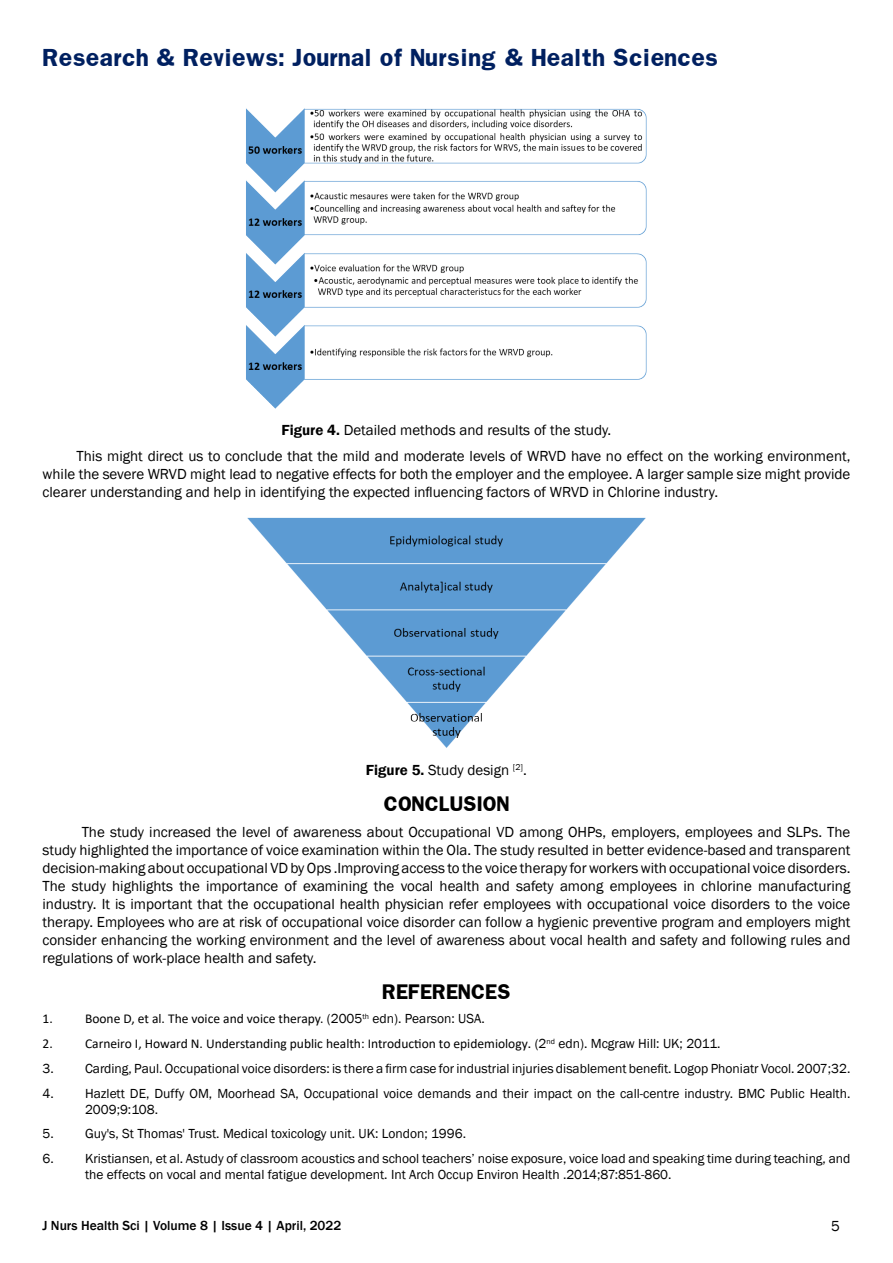
<style>
.page{position:relative;width:893px;height:1263px;background:#fff}
.page>*{position:absolute;margin:0;border:0;box-sizing:border-box;transform-origin:0 0}
.t1{font:700 21px "Franklin";color:#002060}
.t2{font:700 18px "Franklin";color:#000}
.t3{font:15px/18px "Franklin Gothic";color:#000}
.t4{font:13.5px/16.2px "Franklin Gothic";color:#000}
.t5{font:13.5px "Calibri";color:#000}
.t6{font:500 13.5px "Franklin Gothic";color:#000}
.s1{font-weight:600}
.s2{font-family:"Franklin Gothic"}
</style>
<div class="page">
<img style="left:246px;top:108px;width:401px;height:300px">
<img style="left:247px;top:517px;width:399px;height:231px">
<h1 class="t1" style="left:43px;top:43px;width:677px">Research &amp; Reviews: Journal of Nursing &amp; Health Sciences</h1>
<p class="t3" style="left:77px;top:417px;width:775px;line-height:26.5px;text-indent:205px"><span class="s1">Figure 4.</span> Detailed methods and results of the study.<br>This might direct us to conclude that the mild and moderate levels of WRVD have no effect on the working environment,</p>
<p class="t3" style="left:43px;top:465px;width:809px">while the severe WRVD might lead to negative effects for both the employer and the employee. A larger sample size might provide clearer understanding and help in identifying the expected influencing factors of WRVD in Chlorine industry.</p>
<p class="t3" style="left:366px;top:761px;width:162px"><span class="s1">Figure 5.</span> Study design <sup>[2]</sup>.</p>
<p class="t2" style="left:384px;top:791px;width:127px">CONCLUSION</p>
<p class="t3" style="left:43px;top:823px;width:809px;text-align:justify;text-indent:39px">The study increased the level of awareness about Occupational VD among OHPs, employers, employees and SLPs. The study highlighted the importance of voice examination within the Ola. The study resulted in better evidence-based and transparent decision-making about occupational VD by Ops .Improving access to the voice therapy for workers with occupational voice disorders.<br>The study highlights the importance of examining the vocal health and safety among employees in chlorine manufacturing industry. It is important that the occupational health physician refer employees with occupational voice disorders to the voice therapy. Employees who are at risk of occupational voice disorder can follow a hygienic preventive program and employers might consider enhancing the working environment and the level of awareness about vocal health and safety and following rules and regulations of work-place health and safety.</p>
<p class="t2" style="left:382px;top:979px;width:130px">REFERENCES</p>
<p class="t5" style="left:43px;top:1009px;width:444px">1. Boone D, et al. The voice and voice therapy. <span class="s2">(2005</span><sup>th</sup> <span class="s2">edn). Pearson: USA.</span></p>
<p class="t5" style="left:43px;top:1034px;width:680px">2. Carneiro I, Howard N. Understanding public health: Introduction to epidemiology<span class="s2">. (2</span><sup>nd</sup> <span class="s2">edn). Mcgraw Hill: UK; 2011.</span></p>
<p class="t4" style="left:43px;top:1060px;width:809px">3. Carding, Paul. Occupational voice disorders: is there a firm case for industrial injuries disablement benefit. Logop Phoniatr Vocol. 2007;32.</p>
<p class="t4" style="left:85px;top:1085px;width:767px;text-indent:-43px">4. Hazlett DE, Duffy OM, Moorhead SA, Occupational voice demands and their impact on the call-centre industry. BMC Public Health.<br>2009;9:108.</p>
<p class="t4" style="left:43px;top:1126px;width:425px">5. Guy's, St Thomas' Trust. Medical toxicology unit. UK: London; 1996.</p>
<p class="t4" style="left:85px;top:1151px;width:767px;text-indent:-43px">6. Kristiansen, et al. Astudy of classroom acoustics and school teachers’ noise exposure, voice load and speaking time during teaching, and the effects on vocal and mental fatigue development. Int Arch Occup Environ Health .2014;87:851-860.</p>
<p class="t6" style="left:43px;top:1217px;width:300px">J Nurs Health Sci | Volume 8 | Issue 4 | April, 2022</p>
<p class="t3" style="left:831px;top:1217px;width:10px">5</p>
</div>
